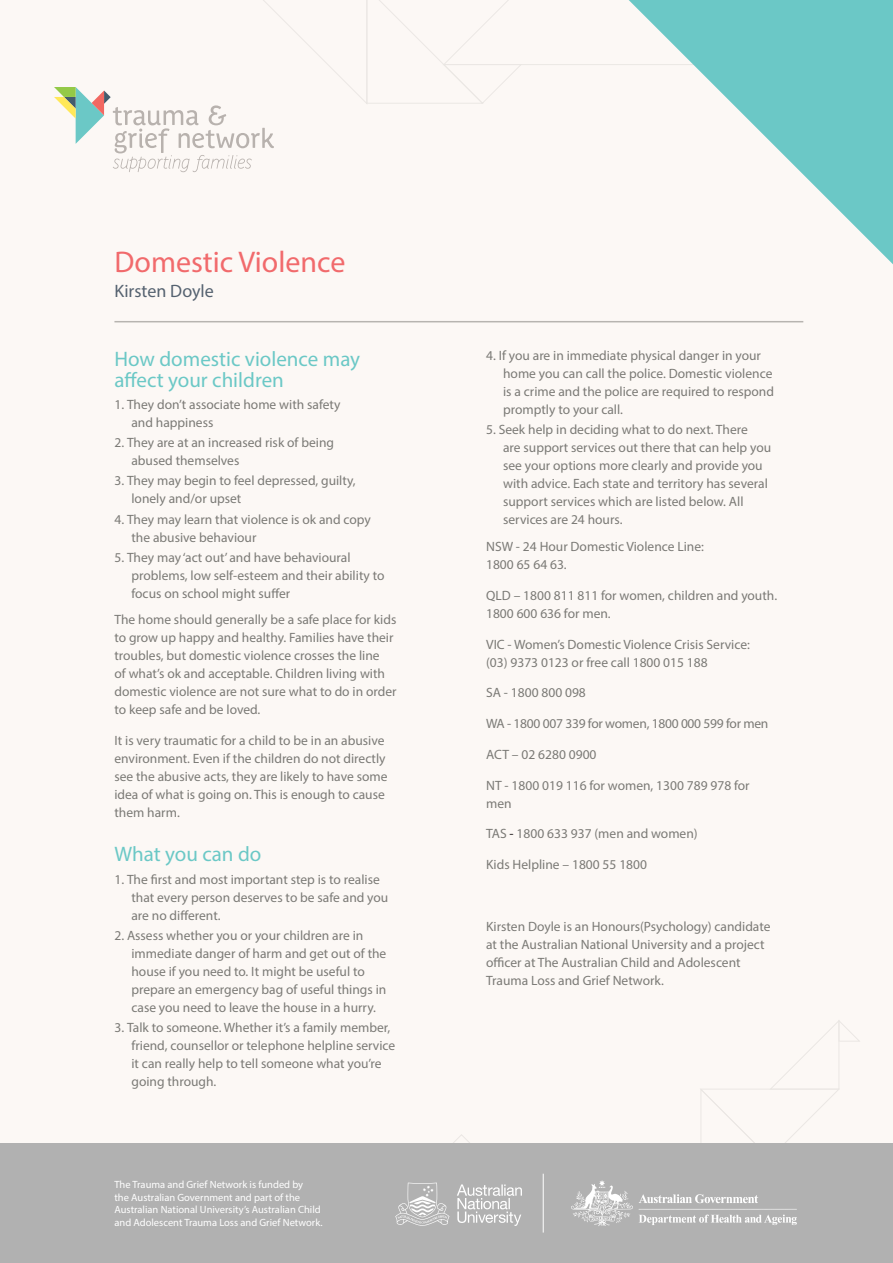
<style>
.page{position:relative;width:893px;height:1263px;background:#fcf8f5}
.page>*{position:absolute;margin:0;border:0;box-sizing:border-box;transform-origin:0 0}
.t1{font:30px "Myriad Pro";color:#f16a6c}
.t2{font:21px/21px "Myriad Pro";color:#6bc8c6}
.Intro{font:18px "Myriad Pro";color:#556270}
.BODY{font:13.5px/18px "Myriad Pro";color:#7b7a76}
.BODY-2{font:13.5px "Myriad Pro";letter-spacing:-.02em;color:#7b7a76}
.BODY-3{font:10.5px/12.8px "Myriad Pro";color:#fff}
.s1{color:#231f20}
</style>
<div class="page">
<svg style="left:704px;top:0;width:189px;height:264px;fill:#6bc8c6"></svg>
<svg style="left:54px;top:0;width:650px;height:172px"></svg>
<hr style="left:114px;top:321px;width:689px;height:1px;background:#b7b4b0">
<div style="left:0;top:1144px;width:893px;height:119px;background:#b1b1b1"></div>
<svg style="left:309px;top:1020px;width:551px;height:213px"></svg>
<img style="left:564px;top:1174px;width:239px;height:58px">
<hr style="left:543px;top:1174px;width:1px;height:58px;background:#fff">
<h1 class="t1" style="left:114px;top:243px;width:232px">Domestic Violence</h1>
<p class="Intro" style="left:114px;top:280px;width:101px">Kirsten Doyle</p>
<p class="t2" style="left:114px;top:348px;width:247px">How domestic violence may affect your children</p>
<p class="BODY" style="left:131px;top:395px;width:211px;text-indent:-17px">1. They don’t associate home with safety and happiness</p>
<p class="BODY" style="left:131px;top:434px;width:204px;text-indent:-17px">2. They are at an increased risk of being abused themselves</p>
<p class="BODY" style="left:131px;top:472px;width:226px;text-indent:-17px">3. They may begin to feel depressed, guilty, lonely and/or upset</p>
<p class="BODY" style="left:131px;top:510px;width:241px;text-indent:-17px">4. They may learn that violence is ok and copy the abusive behaviour</p>
<p class="BODY" style="left:131px;top:548px;width:255px;text-indent:-17px">5. They may ‘act out’ and have behavioural problems, low self-esteem and their ability to focus on school might suffer</p>
<p class="BODY" style="left:114px;top:610px;width:284px">The home should generally be a safe place for kids to grow up happy and healthy. Families have their troubles, but domestic violence crosses the line<br>of what’s ok and acceptable. Children living with domestic violence are not sure what to do in order to keep safe and be loved.</p>
<p class="BODY" style="left:114px;top:731px;width:275px">It is very traumatic for a child to be in an abusive environment. Even if the children do not directly see the abusive acts, they are likely to have some idea of what is going on. This is enough to cause them harm.</p>
<p class="t2" style="left:114px;top:843px;width:148px">What you can do</p>
<p class="BODY" style="left:131px;top:870px;width:258px;text-indent:-17px">1. The first and most important step is to realise that every person deserves to be safe and you are no different.</p>
<p class="BODY" style="left:131px;top:926px;width:256px;text-indent:-17px">2. Assess whether you or your children are in immediate danger of harm and get out of the house if you need to. It might be useful to prepare an emergency bag of useful things in case you need to leave the house in a hurry.</p>
<p class="BODY" style="left:131px;top:1018px;width:265px;text-indent:-17px">3. Talk to someone. Whether it’s a family member, friend, counsellor or telephone helpline service it can really help to tell someone what you’re going through.</p>
<p class="BODY-3" style="left:114px;top:1178px;width:210px">The Trauma and Grief Network is funded by<br>the Australian Government and part of the Australian National University’s Australian Child and Adolescent Trauma Loss and Grief Network.</p>
<p class="BODY" style="left:503px;top:347px;width:272px;text-indent:-17px">4. If you are in immediate physical danger in your home you can call the police. Domestic violence is a crime and the police are required to respond promptly to your call.</p>
<p class="BODY" style="left:503px;top:421px;width:270px;text-indent:-17px">5. Seek help in deciding what to do next. There<br>are support services out there that can help you see your options more clearly and provide you with advice. Each state and territory has several support services which are listed below. All services are 24 hours.</p>
<p class="BODY" style="left:486px;top:537px;width:219px">NSW - 24 Hour Domestic Violence Line:<br>1800 65 64 63.</p>
<p class="BODY" style="left:486px;top:586px;width:293px">QLD – 1800 811 811 for women, children and youth.<br>1800 600 636 for men.</p>
<p class="BODY" style="left:486px;top:635px;width:265px">VIC - Women’s Domestic Violence Crisis Service: (03) 9373 0123 or free call 1800 015 188</p>
<p class="BODY" style="left:486px;top:683px;width:101px">SA - 1800 800 098</p>
<p class="BODY-2" style="left:486px;top:715px;width:284px">WA - 1800 007 339 for women, 1800 000 599 for men</p>
<p class="BODY" style="left:486px;top:745px;width:112px">ACT – 02 6280 0900</p>
<p class="BODY" style="left:486px;top:776px;width:265px">NT - 1800 019 116 for women, 1300 789 978 for men</p>
<p class="BODY" style="left:486px;top:824px;width:213px">TAS <span class="s1">-</span> 1800 633 937 (men and women)</p>
<p class="BODY" style="left:486px;top:855px;width:162px">Kids Helpline – 1800 55 1800</p>
<p class="BODY" style="left:486px;top:917px;width:286px">Kirsten Doyle is an Honours(Psychology) candidate at the Australian National University and a project officer at The Australian Child and Adolescent Trauma Loss and Grief Network.</p>
</div>
